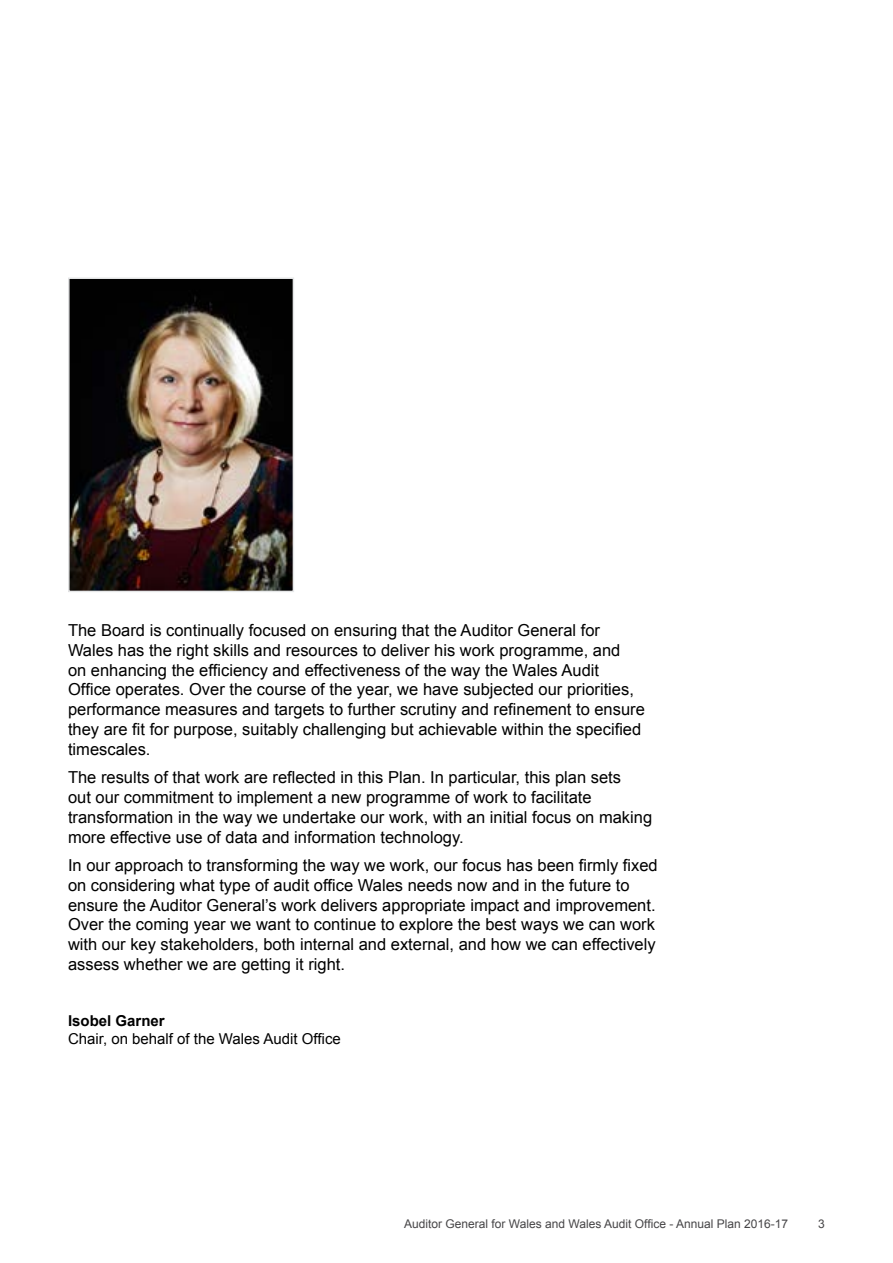
<style>
.page{position:relative;width:893px;height:1263px;background:#fff}
.page>*{position:absolute;margin:0;border:0;box-sizing:border-box;transform-origin:0 0}
.t1{font:16.5px/19.8px "Arial";color:#000}
.t2{font:15px "Arial";color:#000}
.t3{font:700 15px "Arial";color:#000}
.t4{font:12px "Arial";color:#464547}
</style>
<div class="page">
<img style="left:71px;top:280px;width:220px;height:309px">
<div style="left:68px;top:277px;width:226px;height:315px;border:2px solid #e6e7e8"></div>
<p class="t1" style="left:68px;top:620px;width:578px">The Board is continually focused on ensuring that the Auditor General for Wales has the right skills and resources to deliver his work programme, and<br>on enhancing the efficiency and effectiveness of the way the Wales Audit Office operates. Over the course of the year, we have subjected our priorities, performance measures and targets to further scrutiny and refinement to ensure they are fit for purpose, suitably challenging but achievable within the specified timescales.</p>
<p class="t1" style="left:68px;top:768px;width:586px">The results of that work are reflected in this Plan. In particular, this plan sets<br>out our commitment to implement a new programme of work to facilitate transformation in the way we undertake our work, with an initial focus on making more effective use of data and information technology.</p>
<p class="t1" style="left:68px;top:855px;width:591px">In our approach to transforming the way we work, our focus has been firmly fixed on considering what type of audit office Wales needs now and in the future to ensure the Auditor General’s work delivers appropriate impact and improvement.<br>Over the coming year we want to continue to explore the best ways we can work with our key stakeholders, both internal and external, and how we can effectively assess whether we are getting it right.</p>
<p class="t3" style="left:68px;top:1011px;width:98px">Isobel Garner</p>
<p class="t2" style="left:68px;top:1029px;width:274px">Chair, on behalf of the Wales Audit Office</p>
<p class="t4" style="left:404px;top:1216px;width:385px">Auditor General for Wales and Wales Audit Office - Annual Plan 2016-17</p>
<p class="t4" style="left:818px;top:1216px;width:8px">3</p>
</div>
